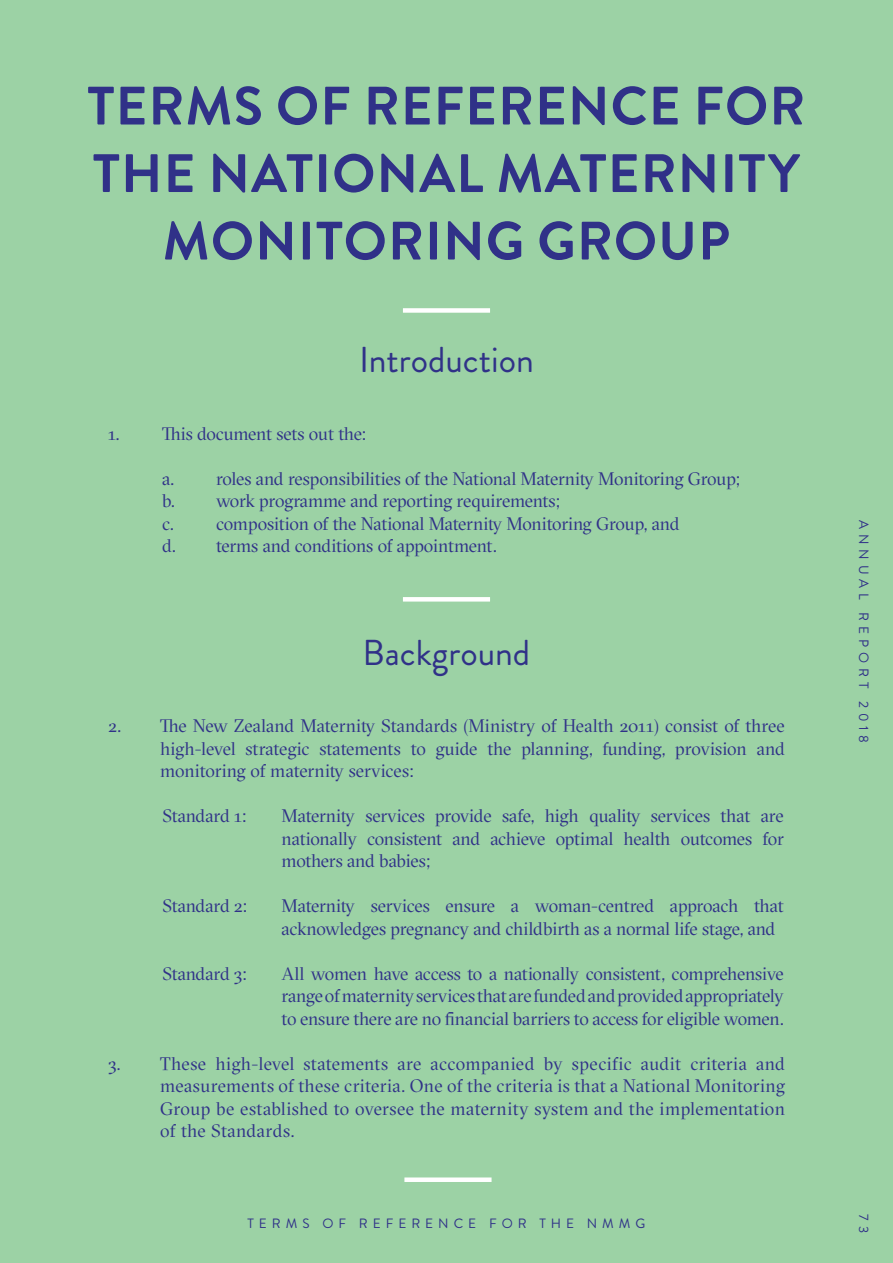
<style>
.page{position:relative;width:893px;height:1263px;background:#9cd2a5}
.page>*{position:absolute;margin:0;border:0;box-sizing:border-box;transform-origin:0 0}
.t1{font:700 54px/67.5px "Brandon Grotesque";letter-spacing:.02em;color:#303188;text-align:center}
.t2{font:36px "Brandon Grotesque";color:#303188}
.t3{font:18px/22.5px "GT Sectra Fine";letter-spacing:-.01em;color:#303188;text-align:justify}
.t4{font:13.5px "Brandon Grotesque";letter-spacing:.37em;color:#303188}
</style>
<div class="page">
<div style="left:403px;top:308px;width:87px;height:5px;background:#fff"></div>
<div style="left:403px;top:597px;width:87px;height:5px;background:#fff"></div>
<div style="left:404px;top:1177px;width:88px;height:5px;background:#fff"></div>
<h1 class="t1" style="left:87px;top:73px;width:719px">TERMS OF REFERENCE FOR<br>THE NATIONAL MATERNITY<br>MONITORING GROUP</h1>
<h2 class="t2" style="left:359px;top:335px;width:176px">Introduction</h2>
<p class="t3" style="left:108px;top:422px;width:260px">1. This document sets out the:</p>
<p class="t3" style="left:162px;top:467px;width:580px;text-align:left">a. roles and responsibilities of the National Maternity Monitoring Group; b. work programme and reporting requirements;<br>c. composition of the National Maternity Monitoring Group, and<br>d. terms and conditions of appointment.</p>
<p class="t3" style="left:108px;top:714px;width:14px">2.</p>
<p class="t3" style="left:108px;top:1052px;width:14px">3.</p>
<h2 class="t2" style="left:363px;top:627px;width:169px">Background</h2>
<p class="t3" style="left:160px;top:714px;width:626px">The New Zealand Maternity Standards (Ministry of Health 2011) consist of three high-level strategic statements to guide the planning, funding, provision and monitoring of maternity services:</p>
<p class="t3" style="left:162px;top:804px;width:85px">Standard 1:</p>
<p class="t3" style="left:162px;top:894px;width:86px">Standard 2:</p>
<p class="t3" style="left:162px;top:962px;width:86px">Standard 3:</p>
<p class="t3" style="left:282px;top:804px;width:504px">Maternity services provide safe, high quality services that are nationally consistent and achieve optimal health outcomes for mothers and babies;</p>
<p class="t3" style="left:282px;top:894px;width:504px">Maternity services ensure a woman-centred approach that acknowledges pregnancy and childbirth as a normal life stage, and</p>
<p class="t3" style="left:282px;top:962px;width:504px">All women have access to a nationally consistent, comprehensive range of maternity services that are funded and provided appropriately to ensure there are no financial barriers to access for eligible women.</p>
<p class="t3" style="left:160px;top:1052px;width:626px">These high-level statements are accompanied by specific audit criteria and measurements of these criteria. One of the criteria is that a National Monitoring Group be established to oversee the maternity system and the implementation of the Standards.</p>
<p class="t4" style="left:247px;top:1214px;width:399px">TERMS OF REFERENCE FOR THE NMMG</p>
<p class="t4" style="left:873px;top:520px;width:225px;rotate:90deg">ANNUAL REPORT 2018</p>
<p class="t4" style="left:873px;top:1214px;width:20px;rotate:90deg">7 3</p>
</div>
